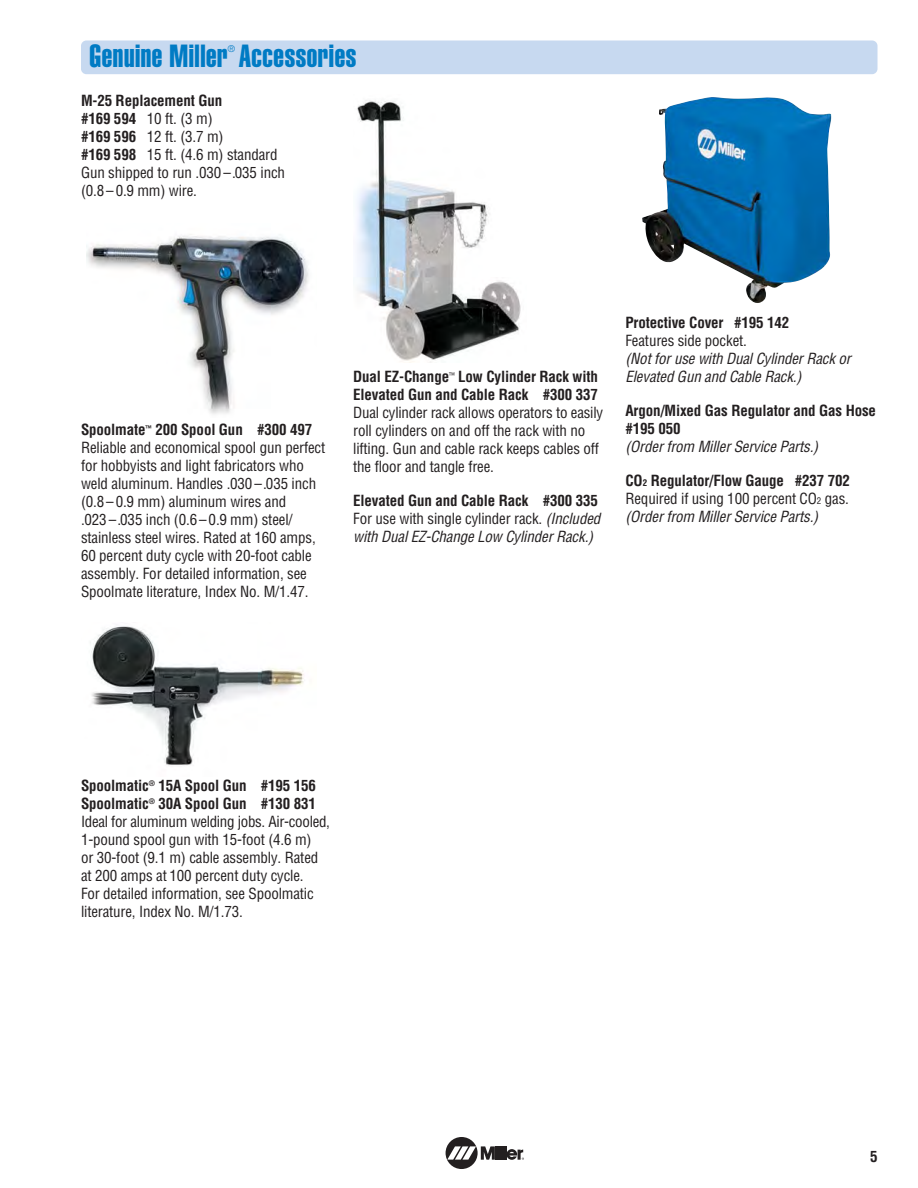
<style>
.page{position:relative;width:918px;height:1188px;background:#fff}
.page>*{position:absolute;margin:0;border:0;box-sizing:border-box;transform-origin:0 0}
.t1{font:31.5px "Helvetica Extra Compressed";letter-spacing:.02em;color:#007bc4}
.t2{font:condensed 15px/18px "Helvetica";letter-spacing:-.01em;color:#231f20}
.t3{font:italic condensed 15px/18px "Helvetica";color:#231f20}
.t4{font:700 condensed 15px/18px "Helvetica";letter-spacing:-.01em;color:#231f20}
.t5{font:condensed 9px "Helvetica";color:#007bc4}
.s1{font-weight:700}
.s2{font-weight:700;font-style:normal}
.s3{font-style:normal}
.s4{font-weight:700;font-size:9px}
.s5{font-size:9px}
.s6{font-style:italic}
</style>
<div class="page">
<div style="left:446px;top:1137px;width:32px;height:32px;background:#231f20;border-radius:50%"></div>
<hr style="left:499px;top:1146px;width:3px;height:14px;background:#231f20">
<hr style="left:503px;top:1146px;width:3px;height:14px;background:#231f20">
<svg style="left:447px;top:1146px;width:52px;height:14px"></svg>
<svg style="left:506px;top:1149px;width:18px;height:11px"></svg>
<img style="left:90px;top:626px;width:214px;height:140px">
<img style="left:86px;top:234px;width:223px;height:180px">
<img style="left:357px;top:100px;width:164px;height:262px">
<img style="left:642px;top:97px;width:189px;height:206px">
<div style="left:81px;top:40px;width:797px;height:34px;background:#c7d9f0;border-radius:5px"></div>
<h1 class="t1" style="left:90px;top:45px;width:268px">Genuine Miller Accessories</h1>
<p class="t5" style="left:228px;top:46px;width:9px">®</p>
<p class="t2" style="left:81px;top:93px;width:206px"><span class="s1">M-25 Replacement Gun<br>#169 594</span> 10 ft. (3 m)<br><span class="s1">#169 596</span> 12 ft. (3.7 m)<br><span class="s1">#169 598</span> 15 ft. (4.6 m) standard<br>Gun shipped to run .030 –.035 inch (0.8 – 0.9 mm) wire.</p>
<p class="t2" style="left:81px;top:422px;width:246px"><span class="s1">Spoolmate</span><sup>™</sup> <span class="s1">200 Spool Gun #300 497<br></span>Reliable and economical spool gun perfect for hobbyists and light fabricators who weld aluminum. Handles .030 –.035 inch (0.8 – 0.9 mm) aluminum wires and<br>.023 –.035 inch (0.6 – 0.9 mm) steel/ stainless steel wires. Rated at 160 amps, 60 percent duty cycle with 20-foot cable assembly. For detailed information, see Spoolmate literature, Index No. M/1.47.</p>
<p class="t4" style="left:353px;top:369px;width:246px">Dual EZ-Change<sup>™</sup> Low Cylinder Rack with<br>Elevated Gun and Cable Rack #300 337</p>
<p class="t2" style="left:353px;top:405px;width:251px">Dual cylinder rack allows operators to easily roll cylinders on and off the rack with no lifting. Gun and cable rack keeps cables off the floor and tangle free.</p>
<p class="t3" style="left:353px;top:493px;width:252px"><span class="s2">Elevated Gun and Cable Rack #300 335<br></span><span class="s3">For use with single cylinder rack.</span> (Included with DualEZ-Change Low CylinderRack.)</p>
<p class="t4" style="left:625px;top:315px;width:165px">Protective Cover #195 142</p>
<p class="t2" style="left:625px;top:333px;width:123px">Features side pocket.</p>
<p class="t3" style="left:625px;top:351px;width:230px">(Notforuse with DualCylinderRack or<br>Elevated Gun and Cable Rack.)</p>
<p class="t4" style="left:625px;top:403px;width:252px">Argon/Mixed Gas Regulator and Gas Hose #195 050</p>
<p class="t3" style="left:625px;top:439px;width:197px">(Orderfrom MillerService Parts.)</p>
<p class="t2" style="left:625px;top:473px;width:226px;text-align:justify"><span class="s1">CO</span><span class="s4">2</span> <span class="s1">Regulator/Flow Gauge #237 702<br></span>Required if using 100 percent CO<span class="s5">2</span> gas. <span class="s6">(Orderfrom MillerService Parts.)</span></p>
<p class="t2" style="left:81px;top:777px;width:251px"><span class="s1">Spoolmatic</span><sup>®</sup> <span class="s1">15A Spool Gun #195 156<br>Spoolmatic</span><sup>®</sup> <span class="s1">30A Spool Gun #130 831<br></span>Ideal for aluminum welding jobs. Air-cooled, 1-pound spool gun with 15-foot (4.6 m)<br>or 30-foot (9.1 m) cable assembly. Rated at 200 amps at 100 percent duty cycle.<br>For detailed information, see Spoolmatic literature, Index No. M/1.73.</p>
<p class="t4" style="left:870px;top:1149px;width:9px">5</p>
</div>
